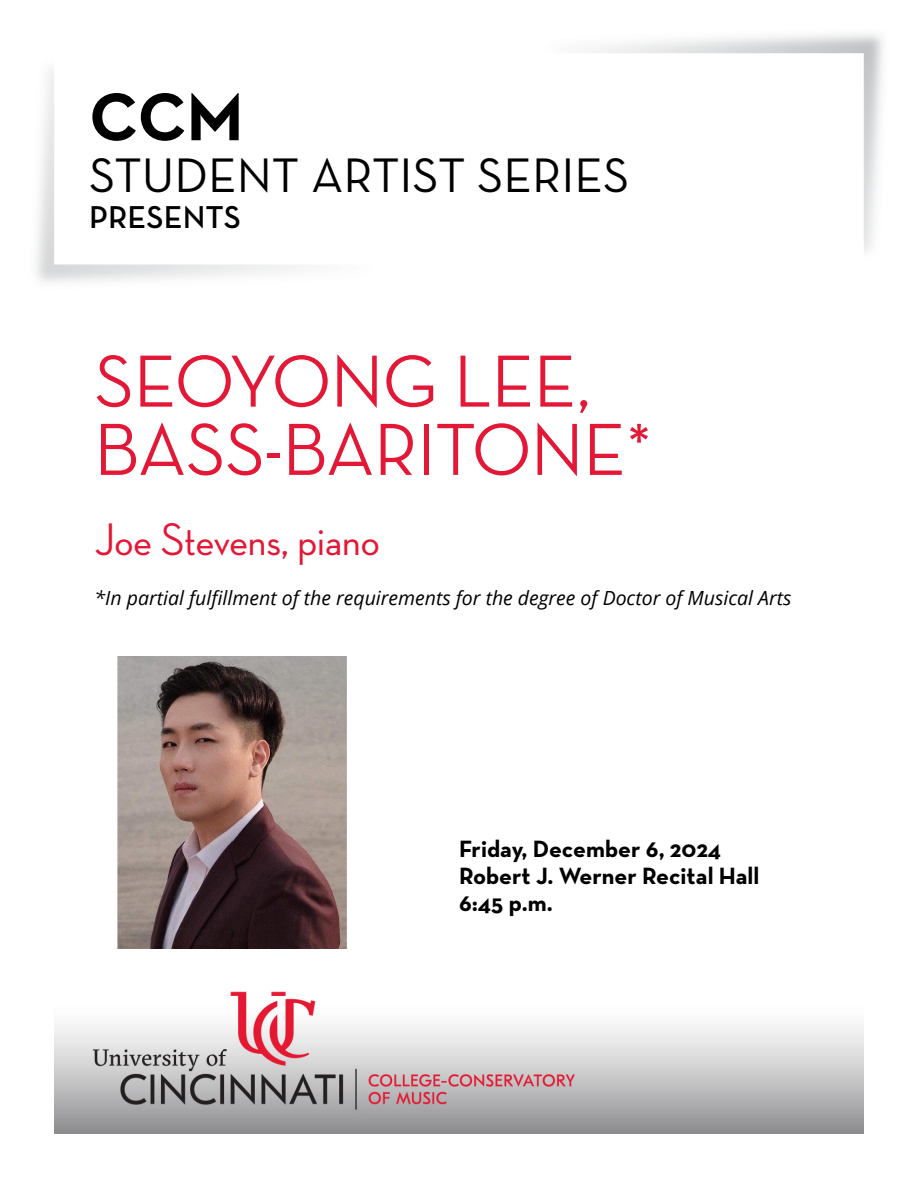
<style>
.page{position:relative;width:918px;height:1188px;background:#fff}
.page>*{position:absolute;margin:0;border:0;box-sizing:border-box;transform-origin:0 0}
.Concert_Title__H1{font:500 75px/68.2px "Neutra Disp";color:#e31837}
.Page_Intro__H1{font:700 68.7px "Neutra Text";color:#000}
.Page_Intro__H1-2{font:49.35px "Neutra Text";color:#000}
.Musician_Conductor__H2{font:500 46.5px "Neutra Disp";color:#e31837}
.Page_Intro__H1-3{font:600 32.25px "Neutra Text";color:#000}
.Date_Venue_Time__H3{font:700 24px "Neutra Text";color:#000}
.In_partial_fulfillment_of__H2{font:italic 19.5px "Open Sans";color:#000}
</style>
<div class="page">
<img style="left:54px;top:932px;width:810px;height:202px">
<img style="left:589px;top:34px;width:294px;height:218px">
<img style="left:118px;top:657px;width:228px;height:292px">
<h1 class="Page_Intro__H1" style="left:89px;top:74px;width:156px">CCM</h1>
<h1 class="Page_Intro__H1-2" style="left:89px;top:145px;width:542px">STUDENT ARTIST SERIES</h1>
<h1 class="Page_Intro__H1-3" style="left:89px;top:197px;width:153px">PRESENTS</h1>
<h1 class="Concert_Title__H1" style="left:94px;top:348px;width:559px">SEOYONG LEE,<br>BASS-BARITONE*</h1>
<h2 class="Musician_Conductor__H2" style="left:94px;top:514px;width:287px">Joe Stevens, piano</h2>
<h2 class="In_partial_fulfillment_of__H2" style="left:94px;top:584px;width:698px">*In partial fulfillment of the requirements for the degree of Doctor of Musical Arts</h2>
<h3 class="Date_Venue_Time__H3" style="left:459px;top:834px;width:264px">Friday, December 6, 2024</h3>
<h3 class="Date_Venue_Time__H3" style="left:459px;top:861px;width:302px">Robert J. Werner Recital Hall</h3>
<h3 class="Date_Venue_Time__H3" style="left:459px;top:888px;width:95px">6:45 p.m.</h3>
</div>
